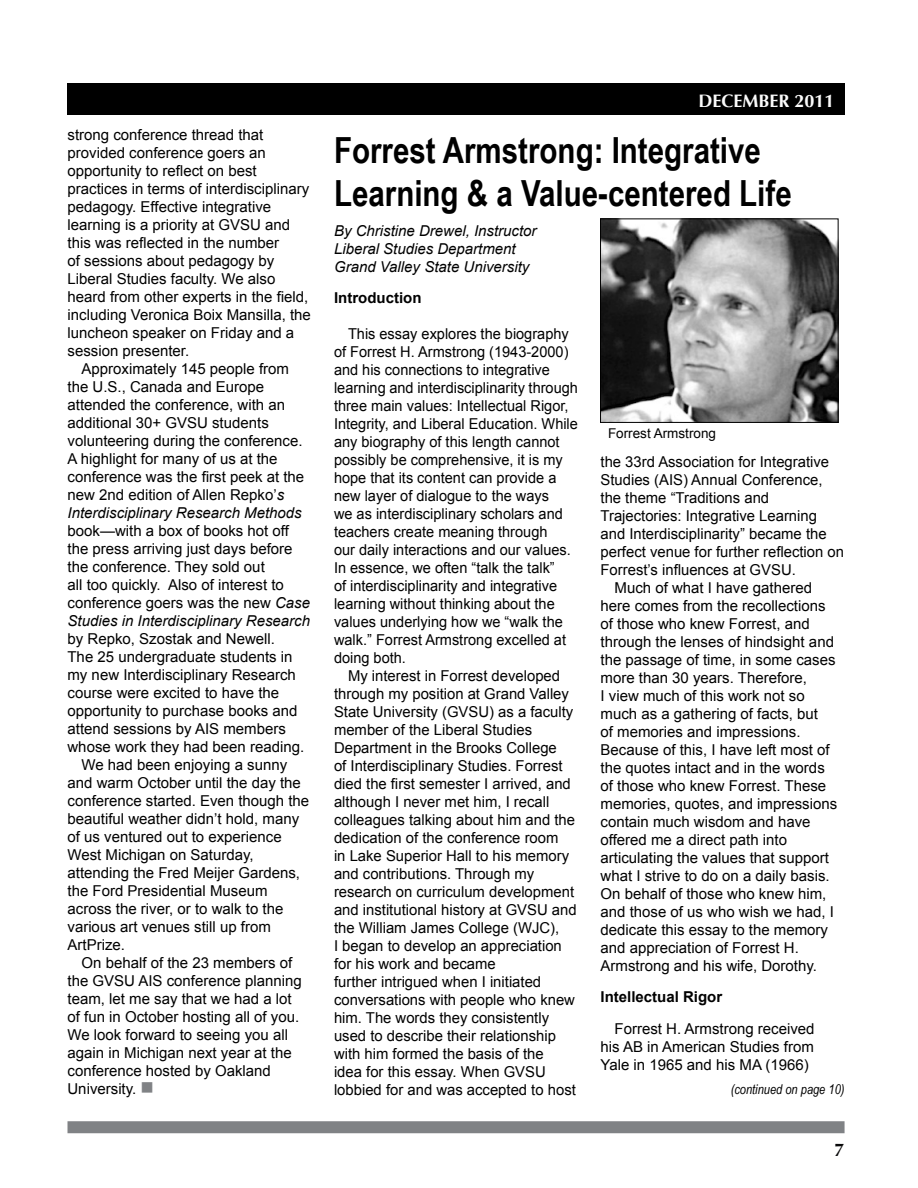
<style>
.page{position:relative;width:918px;height:1188px;background:#fff}
.page>*{position:absolute;margin:0;border:0;box-sizing:border-box;transform-origin:0 0}
.t1{font:700 36px/43.2px "Arial Narrow";color:#000}
.t2{font:700 18px "Optima";color:#fbfbfb}
.t3{font:700 18px "Optima";color:#0a0a0b}
.t4{font:15px/18px "Arial";color:#000}
.t5{font:italic 15px/18px "Arial";color:#000}
.t6{font:700 15px "Arial";color:#000}
.t7{font:italic 13.5px "Arial Narrow";color:#000}
.t8{font:13.5px "Arial";color:#000}
.s1{font-style:italic}
.s2{color:#808285}
</style>
<div class="page">
<div style="left:68px;top:1121px;width:777px;height:12px;background:#808285"></div>
<div style="left:68px;top:83px;width:777px;height:31px;background:#000"></div>
<img style="left:602px;top:221px;width:235px;height:200px">
<div style="left:600px;top:219px;width:239px;height:204px;border:1px solid #000"></div>
<p class="t4" style="left:68px;top:126px;width:245px">strong conference thread that provided conference goers an opportunity to reflect on best practices in terms of interdisciplinary pedagogy. Effective integrative learning is a priority at GVSU and this was reflected in the number<br>of sessions about pedagogy by<br>Liberal Studies faculty. We also heard from other experts in the field, including Veronica Boix Mansilla, the luncheon speaker on Friday and a session presenter.</p>
<p class="t4" style="left:68px;top:360px;width:238px;text-indent:14px">Approximately 145 people from the U.S., Canada and Europe attended the conference, with an additional 30+ GVSU students volunteering during the conference.<br>A highlight for many of us at the conference was the first peek at the new 2nd edition of Allen Repko’<span class="s1">s<br>Interdisciplinary Research Methods</span></p>
<p class="t4" style="left:68px;top:522px;width:244px">book—with a box of books hot off the press arriving just days before the conference. They sold out<br>all too quickly. Also of interest to conference goers was the new <span class="s1">Case Studies in Interdisciplinary Research</span></p>
<p class="t4" style="left:68px;top:630px;width:209px">by Repko, Szostak and Newell.</p>
<p class="t4" style="left:68px;top:648px;width:227px">The 25 undergraduate students in</p>
<p class="t4" style="left:68px;top:666px;width:230px">my new Interdisciplinary Research</p>
<p class="t4" style="left:68px;top:684px;width:213px">course were excited to have the</p>
<p class="t4" style="left:68px;top:702px;width:232px">opportunity to purchase books and</p>
<p class="t4" style="left:68px;top:720px;width:220px">attend sessions by AIS members</p>
<p class="t4" style="left:68px;top:738px;width:238px">whose work they had been reading.</p>
<p class="t4" style="left:82px;top:756px;width:207px">We had been enjoying a sunny</p>
<p class="t4" style="left:68px;top:774px;width:235px">and warm October until the day the</p>
<p class="t4" style="left:68px;top:792px;width:243px">conference started. Even though the</p>
<p class="t4" style="left:68px;top:810px;width:233px">beautiful weather didn’t hold, many</p>
<p class="t4" style="left:68px;top:828px;width:216px">of us ventured out to experience</p>
<p class="t4" style="left:68px;top:846px;width:188px">West Michigan on Saturday,</p>
<p class="t4" style="left:68px;top:864px;width:234px">attending the Fred Meijer Gardens,</p>
<p class="t4" style="left:68px;top:882px;width:202px">the Ford Presidential Museum</p>
<p class="t4" style="left:68px;top:900px;width:217px">across the river, or to walk to the</p>
<p class="t4" style="left:68px;top:918px;width:205px">various art venues still up from</p>
<p class="t4" style="left:68px;top:936px;width:59px">ArtPrize.</p>
<p class="t4" style="left:82px;top:954px;width:212px">On behalf of the 23 members of</p>
<p class="t4" style="left:68px;top:972px;width:236px">the GVSU AIS conference planning</p>
<p class="t4" style="left:68px;top:990px;width:226px">team, let me say that we had a lot</p>
<p class="t4" style="left:68px;top:1008px;width:233px">of fun in October hosting all of you.</p>
<p class="t4" style="left:68px;top:1026px;width:222px">We look forward to seeing you all</p>
<p class="t4" style="left:68px;top:1044px;width:226px">again in Michigan next year at the</p>
<p class="t4" style="left:68px;top:1062px;width:205px">conference hosted by Oakland</p>
<p class="t4" style="left:68px;top:1080px;width:88px">University. <span class="s2">■</span></p>
<p class="t2" style="left:698px;top:90px;width:138px">DECEMBER 2011</p>
<h1 class="t1" style="left:334px;top:128px;width:459px">Forrest Armstrong: Integrative<br>Learning &amp; a Value-centered Life</h1>
<p class="t5" style="left:334px;top:222px;width:204px">By Christine Drewel, Instructor<br>Liberal Studies Department<br>Grand Valley State University</p>
<p class="t6" style="left:334px;top:288px;width:89px">Introduction</p>
<p class="t4" style="left:334px;top:325px;width:245px;text-indent:14px">This essay explores the biography of Forrest H. Armstrong (1943-2000) and his connections to integrative learning and interdisciplinarity through three main values: Intellectual Rigor, Integrity, and Liberal Education. While any biography of this length cannot possibly be comprehensive, it is my hope that its content can provide a new layer of dialogue to the ways<br>we as interdisciplinary scholars and teachers create meaning through<br>our daily interactions and our values.<br>In essence, we often “talk the talk”<br>of interdisciplinarity and integrative learning without thinking about the values underlying how we “walk the walk.” Forrest Armstrong excelled at doing both.</p>
<p class="t4" style="left:334px;top:667px;width:244px;text-indent:14px">My interest in Forrest developed through my position at Grand Valley State University (GVSU) as a faculty member of the Liberal Studies Department in the Brooks College<br>of Interdisciplinary Studies. Forrest died the first semester I arrived, and although I never met him, I recall colleagues talking about him and the dedication of the conference room<br>in Lake Superior Hall to his memory and contributions. Through my research on curriculum development and institutional history at GVSU and the William James College (WJC),<br>I began to develop an appreciation for his work and became<br>further intrigued when I initiated conversations with people who knew him. The words they consistently used to describe their relationship with him formed the basis of the<br>idea for this essay. When GVSU lobbied for and was accepted to host</p>
<p class="t8" style="left:608px;top:425px;width:110px">Forrest Armstrong</p>
<p class="t4" style="left:601px;top:452px;width:230px">the 33rd Association for Integrative</p>
<p class="t4" style="left:601px;top:470px;width:224px">Studies (AIS) Annual Conference,</p>
<p class="t4" style="left:601px;top:488px;width:170px">the theme “Traditions and</p>
<p class="t4" style="left:601px;top:506px;width:218px">Trajectories: Integrative Learning</p>
<p class="t4" style="left:601px;top:524px;width:228px">and Interdisciplinarity” became the</p>
<p class="t4" style="left:601px;top:542px;width:245px">perfect venue for further reflection on</p>
<p class="t4" style="left:601px;top:560px;width:197px">Forrest’s influences at GVSU.</p>
<p class="t4" style="left:615px;top:578px;width:199px">Much of what I have gathered</p>
<p class="t4" style="left:601px;top:596px;width:227px">here comes from the recollections</p>
<p class="t4" style="left:601px;top:614px;width:211px">of those who knew Forrest, and</p>
<p class="t4" style="left:601px;top:632px;width:235px">through the lenses of hindsight and</p>
<p class="t4" style="left:601px;top:650px;width:237px">the passage of time, in some cases</p>
<p class="t4" style="left:601px;top:668px;width:208px">more than 30 years. Therefore,</p>
<p class="t4" style="left:601px;top:686px;width:206px">I view much of this work not so</p>
<p class="t4" style="left:601px;top:704px;width:219px">much as a gathering of facts, but</p>
<p class="t4" style="left:601px;top:722px;width:202px">of memories and impressions.</p>
<p class="t4" style="left:601px;top:740px;width:231px">Because of this, I have left most of</p>
<p class="t4" style="left:601px;top:758px;width:226px">the quotes intact and in the words</p>
<p class="t4" style="left:601px;top:776px;width:227px">of those who knew Forrest. These</p>
<p class="t4" style="left:601px;top:794px;width:238px">memories, quotes, and impressions</p>
<p class="t4" style="left:601px;top:812px;width:212px">contain much wisdom and have</p>
<p class="t4" style="left:601px;top:830px;width:188px">offered me a direct path into</p>
<p class="t4" style="left:601px;top:848px;width:230px">articulating the values that support</p>
<p class="t4" style="left:601px;top:866px;width:231px">what I strive to do on a daily basis.</p>
<p class="t4" style="left:601px;top:884px;width:227px">On behalf of those who knew him,</p>
<p class="t4" style="left:601px;top:902px;width:235px">and those of us who wish we had, I</p>
<p class="t4" style="left:601px;top:920px;width:229px">dedicate this essay to the memory</p>
<p class="t4" style="left:601px;top:938px;width:200px">and appreciation of Forrest H.</p>
<p class="t4" style="left:601px;top:956px;width:218px">Armstrong and his wife, Dorothy.</p>
<p class="t6" style="left:601px;top:987px;width:123px">Intellectual Rigor</p>
<p class="t4" style="left:601px;top:1019px;width:216px;text-align:justify;text-indent:14px">Forrest H. Armstrong received his AB in American Studies from Yale in 1965 and his MA (1966)</p>
<p class="t7" style="left:731px;top:1082px;width:115px">(continued on page 10)</p>
<p class="t3" style="left:835px;top:1140px;width:12px">7</p>
</div>
